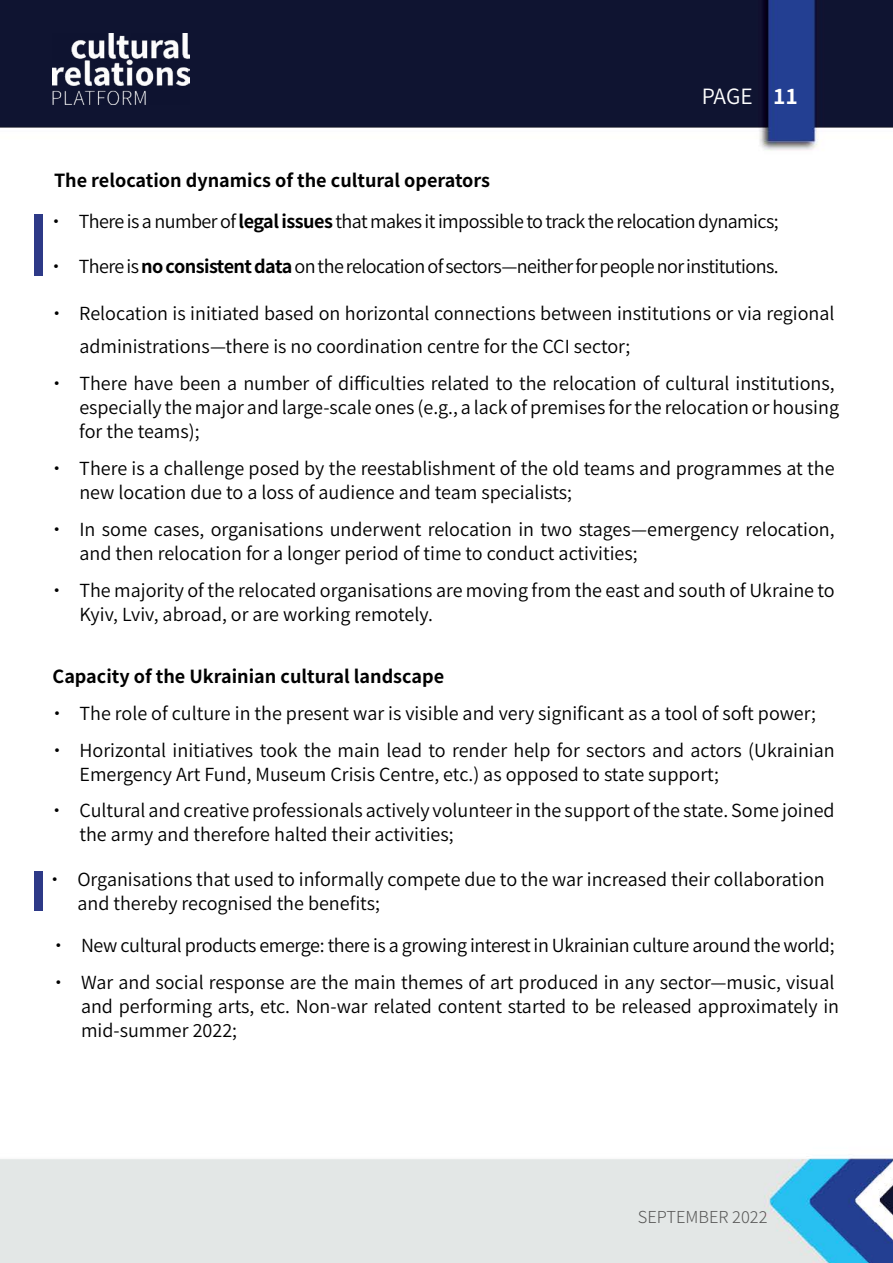
<style>
.page{position:relative;width:893px;height:1263px;background:#fff}
.page>*{position:absolute;margin:0;border:0;box-sizing:border-box;transform-origin:0 0}
.t1{font:21px "Source Han Sans TW";color:#fff}
.t2{font:18px/24px "Source Han Sans TW";color:#000}
.t3{font:18px "Source Han Sans TW";letter-spacing:-.03em;color:#000}
.t4{font:18px "Source Han Sans TW";letter-spacing:-.02em;color:#000}
.t5{font:700 18px "Source Han Sans TW";color:#000}
.t6{font:300 16.5px "Source Han Sans TW";color:#575756}
.s1{font-weight:700}
</style>
<div class="page">
<img style="left:0;top:0;width:893px;height:1263px">
<img style="left:52px;top:34px;width:137px;height:71px">
<div style="left:34px;top:214px;width:9px;height:61px;background:#283585"></div>
<div style="left:34px;top:872px;width:9px;height:39px;background:#283585"></div>
<p class="t5" style="left:54px;top:170px;width:438px">The relocation dynamics of the cultural operators</p>
<p class="t1" style="left:702px;top:84px;width:98px">PAGE <span class="s1">11</span></p>
<p class="t3" style="left:47px;top:211px;width:733px">• There is a number of <span class="s1">legal issues</span> that makes it impossible to track the relocation dynamics;</p>
<p class="t3" style="left:47px;top:257px;width:733px">• Thereis<span class="s1">no consistent data</span> ontherelocationofsectors—neitherforpeoplenorinstitutions.</p>
<p class="t2" style="left:79px;top:298px;width:757px;line-height:33px;text-indent:-32px">• Relocation is initiated based on horizontal connections between institutions or via regional administrations—there is no coordination centre for the CCI sector;</p>
<p class="t2" style="left:79px;top:372px;width:761px;text-indent:-31px">• There have been a number of difficulties related to the relocation of cultural institutions, especially the major and large-scale ones (e.g., a lack of premises for the relocation or housing for the teams);</p>
<p class="t2" style="left:79px;top:457px;width:757px;text-indent:-32px">• There is a challenge posed by the reestablishment of the old teams and programmes at the new location due to a loss of audience and team specialists;</p>
<p class="t2" style="left:79px;top:517px;width:757px;text-indent:-32px">• In some cases, organisations underwent relocation in two stages—emergency relocation, and then relocation for a longer period of time to conduct activities;</p>
<p class="t2" style="left:80px;top:578px;width:757px;text-indent:-32px">• The majority of the relocated organisations are moving from the east and south of Ukraine to<br>Kyiv, Lviv, abroad, or are working remotely.</p>
<p class="t5" style="left:53px;top:666px;width:393px">Capacity of the Ukrainian cultural landscape</p>
<p class="t2" style="left:48px;top:702px;width:770px">• The role of culture in the present war is visible and very significant as a tool of soft power;</p>
<p class="t2" style="left:79px;top:738px;width:757px;text-indent:-31px">• Horizontal initiatives took the main lead to render help for sectors and actors (Ukrainian<br>Emergency Art Fund, Museum Crisis Centre, etc.) as opposed to state support;</p>
<p class="t2" style="left:79px;top:799px;width:757px;text-indent:-31px">• Cultural and creative professionals actively volunteer in the support of the state. Some joined the army and therefore halted their activities;</p>
<p class="t2" style="left:77px;top:868px;width:749px;text-indent:-32px">• Organisations that used to informally compete due to the war increased their collaboration and thereby recognised the benefits;</p>
<p class="t4" style="left:50px;top:935px;width:786px">• New cultural products emerge: there is a growing interest in Ukrainian culture around the world;</p>
<p class="t2" style="left:81px;top:970px;width:759px;text-indent:-31px">• War and social response are the main themes of art produced in any sector—music, visual and performing arts, etc. Non-war related content started to be released approximately in mid-summer 2022;</p>
<p class="t6" style="left:638px;top:1207px;width:131px">SEPTEMBER 2022</p>
</div>
